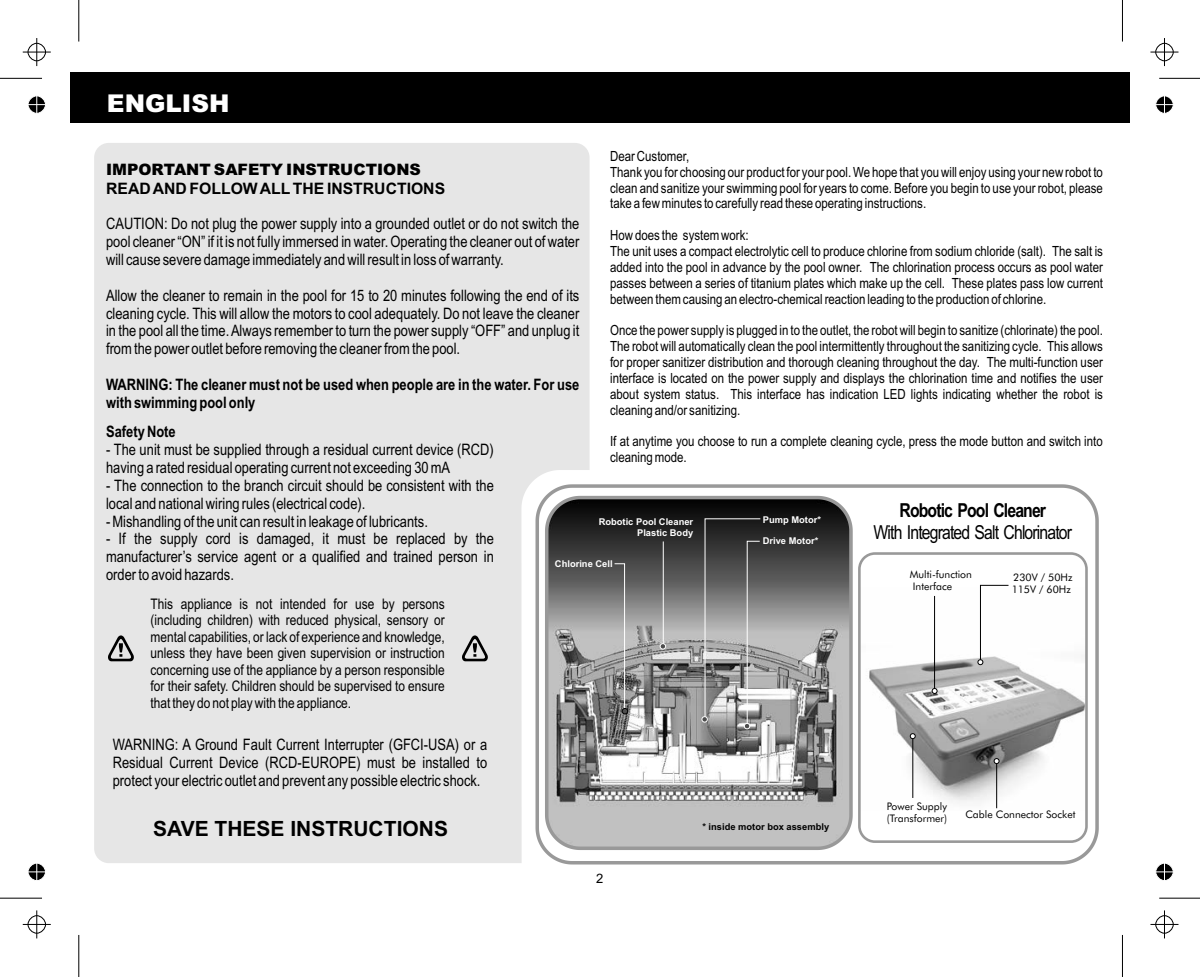
<style>
.page{position:relative;width:1200px;height:977px;background:#fff}
.page>*{position:absolute;margin:0;border:0;box-sizing:border-box;transform-origin:0 0}
.t1{font:italic 900 24.5px "Arial";color:#fff}
.t2{font:700 21px "Arial";color:#000}
.t3{font:19.25px "Arial Narrow";letter-spacing:-.045em;color:#000}
.t4{font:700 19.25px "Arial Narrow";letter-spacing:-.045em;color:#000}
.t5{font:15.75px/17.8px "Arial Narrow";color:#000;text-align:justify}
.t6{font:700 15.75px/18px "Arial Narrow";color:#000}
.t7{font:700 15.75px "Arial";color:#000}
.t8{font:italic 900 15.75px "Arial";color:#000}
.t9{font:14.53px/16.4px "Arial Narrow";color:#000;text-align:justify}
.t10{font:14px/15.9px "Arial Narrow";color:#000}
.t11{font:12.95px "Arial";color:#000}
.t12{font:10.33px/12.4px "Futura BT";color:#000}
.t13{font:700 9.28px/10.5px "Arial";color:#fff;text-align:right}
.t14{font:700 9.28px "Arial";color:#000}
</style>
<div class="page">
<svg style="left:559px;top:484px;width:540px;height:381px"></svg>
<svg style="left:858px;top:552px;width:229px;height:290px"></svg>
<svg style="left:589px;top:493px;width:265px;height:358px;background:#8f8f8f"></svg>
<svg style="left:701px;top:518px;width:59px;height:210px;background:#828282"></svg>
<hr style="left:663px;top:541px;width:1px;height:104px;background:#fff">
<svg style="left:660px;top:643px;width:5px;height:6px"></svg>
<svg style="left:614px;top:563px;width:13px;height:150px;background:#909090"></svg>
<hr style="left:996px;top:760px;width:1px;height:47px;background:#000">
<svg style="left:993px;top:758px;width:6px;height:5px"></svg>
<svg style="left:977px;top:584px;width:31px;height:80px"></svg>
<hr style="left:934px;top:595px;width:1px;height:95px;background:#000">
<svg style="left:931px;top:688px;width:6px;height:5px"></svg>
<hr style="left:912px;top:735px;width:1px;height:62px;background:#000">
<svg style="left:909px;top:733px;width:6px;height:5px"></svg>
<div style="left:70px;top:72px;width:1059px;height:50px;background:#000"></div>
<svg style="left:94px;top:143px;width:495px;height:719px;background:#e2e2e2"></svg>
<svg style="left:108px;top:635px;width:26px;height:26px"></svg>
<svg style="left:462px;top:635px;width:26px;height:26px"></svg>
<hr style="left:0;top:897px;width:42px;height:1px;background:#000">
<hr style="left:78px;top:934px;width:1px;height:42px;background:#000">
<hr style="left:0;top:78px;width:42px;height:1px;background:#000">
<hr style="left:78px;top:0;width:1px;height:42px;background:#000">
<hr style="left:1158px;top:78px;width:41px;height:1px;background:#000">
<hr style="left:1121px;top:0;width:1px;height:42px;background:#000">
<hr style="left:1158px;top:897px;width:41px;height:1px;background:#000">
<hr style="left:1121px;top:934px;width:1px;height:42px;background:#000">
<svg style="left:23px;top:910px;width:28px;height:28px"></svg>
<svg style="left:23px;top:38px;width:28px;height:28px"></svg>
<svg style="left:1150px;top:38px;width:28px;height:28px"></svg>
<svg style="left:1150px;top:910px;width:28px;height:28px"></svg>
<svg style="left:28px;top:863px;width:18px;height:18px"></svg>
<svg style="left:28px;top:96px;width:18px;height:18px"></svg>
<svg style="left:1155px;top:96px;width:19px;height:18px"></svg>
<svg style="left:1155px;top:863px;width:19px;height:18px"></svg>
<h1 class="t1" style="left:107px;top:94px;width:124px">ENGLISH</h1>
<p class="t10" style="left:610px;top:149px;width:494px">Dear Customer,<br>Thank you for choosing our product for your pool. We hope that you will enjoy using your new robot to clean and sanitize your swimming pool for years to come. Before you begin to use your robot, please take a few minutes to carefully read these operating instructions.</p>
<p class="t10" style="left:610px;top:228px;width:494px">How does the system work:<br>The unit uses a compact electrolytic cell to produce chlorine from sodium chloride (salt). The salt is added into the pool in advance by the pool owner. The chlorination process occurs as pool water passes between a series of titanium plates which make up the cell. These plates pass low current between them causing an electro-chemical reaction leading to the production of chlorine.</p>
<p class="t10" style="left:610px;top:323px;width:494px;text-align:justify">Once the power supply is plugged in to the outlet, the robot will begin to sanitize (chlorinate) the pool.<br>The robot will automatically clean the pool intermittently throughout the sanitizing cycle. This allows for proper sanitizer distribution and thorough cleaning throughout the day. The multi-function user interface is located on the power supply and displays the chlorination time and notifies the user about system status. This interface has indication LED lights indicating whether the robot is cleaning and/or sanitizing.</p>
<p class="t10" style="left:610px;top:434px;width:494px">If at anytime you choose to run a complete cleaning cycle, press the mode button and switch into cleaning mode.</p>
<p class="t8" style="left:106px;top:163px;width:316px">IMPORTANT SAFETY INSTRUCTIONS</p>
<p class="t7" style="left:106px;top:182px;width:340px">READ AND FOLLOW ALL THE INSTRUCTIONS</p>
<p class="t5" style="left:106px;top:216px;width:475px">CAUTION: Do not plug the power supply into a grounded outlet or do not switch the pool cleaner “ON” if it is not fully immersed in water. Operating the cleaner out of water will cause severe damage immediately and will result in loss of warranty.</p>
<p class="t5" style="left:106px;top:287px;width:475px">Allow the cleaner to remain in the pool for 15 to 20 minutes following the end of its cleaning cycle. This will allow the motors to cool adequately. Do not leave the cleaner in the pool all the time. Always remember to turn the power supply “OFF” and unplug it from the power outlet before removing the cleaner from the pool.</p>
<p class="t6" style="left:106px;top:377px;width:475px">WARNING: The cleaner must not be used when people are in the water. For use with swimming pool only</p>
<p class="t6" style="left:106px;top:424px;width:71px">Safety Note</p>
<p class="t5" style="left:106px;top:442px;width:389px">- The unit must be supplied through a residual current device (RCD) having a rated residual operating current not exceeding 30 mA</p>
<p class="t5" style="left:106px;top:477px;width:389px">- The connection to the branch circuit should be consistent with the local and national wiring rules (electrical code).</p>
<p class="t5" style="left:106px;top:513px;width:323px">- Mishandling of the unit can result in leakage of lubricants.</p>
<p class="t5" style="left:106px;top:531px;width:389px">- If the supply cord is damaged, it must be replaced by the manufacturer’s service agent or a qualified and trained person in order to avoid hazards.</p>
<p class="t9" style="left:151px;top:596px;width:296px">This appliance is not intended for use by persons (including children) with reduced physical, sensory or mental capabilities, or lack of experience and knowledge, unless they have been given supervision or instruction concerning use of the appliance by a person responsible for their safety. Children should be supervised to ensure that they do not play with the appliance.</p>
<p class="t5" style="left:113px;top:736px;width:376px">WARNING: A Ground Fault Current Interrupter (GFCI-USA) or a Residual Current Device (RCD-EUROPE) must be installed to protect your electric outlet and prevent any possible electric shock.</p>
<h2 class="t2" style="left:153px;top:820px;width:296px">SAVE THESE INSTRUCTIONS</h2>
<p class="t14" style="left:702px;top:823px;width:128px">* inside motor box assembly</p>
<h3 class="t4" style="left:899px;top:503px;width:148px">Robotic Pool Cleaner</h3>
<h3 class="t3" style="left:873px;top:524px;width:200px">With Integrated Salt Chlorinator</h3>
<p class="t13" style="left:598px;top:517px;width:96px">Robotic Pool Cleaner<br>Plastic Body</p>
<p class="t13" style="left:762px;top:515px;width:60px">Pump Motor*</p>
<p class="t13" style="left:762px;top:536px;width:57px">Drive Motor*</p>
<p class="t13" style="left:555px;top:558px;width:59px">Chlorine Cell</p>
<p class="t12" style="left:909px;top:568px;width:64px">Multi-function<br>Interface</p>
<p class="t12" style="left:1011px;top:572px;width:62px;line-height:11.9px">230V / 50Hz<br>115V / 60Hz</p>
<p class="t12" style="left:886px;top:800px;width:62px">Power Supply (Transformer)</p>
<p class="t12" style="left:965px;top:809px;width:111px">Cable Connector Socket</p>
<p class="t11" style="left:596px;top:872px;width:9px">2</p>
</div>
